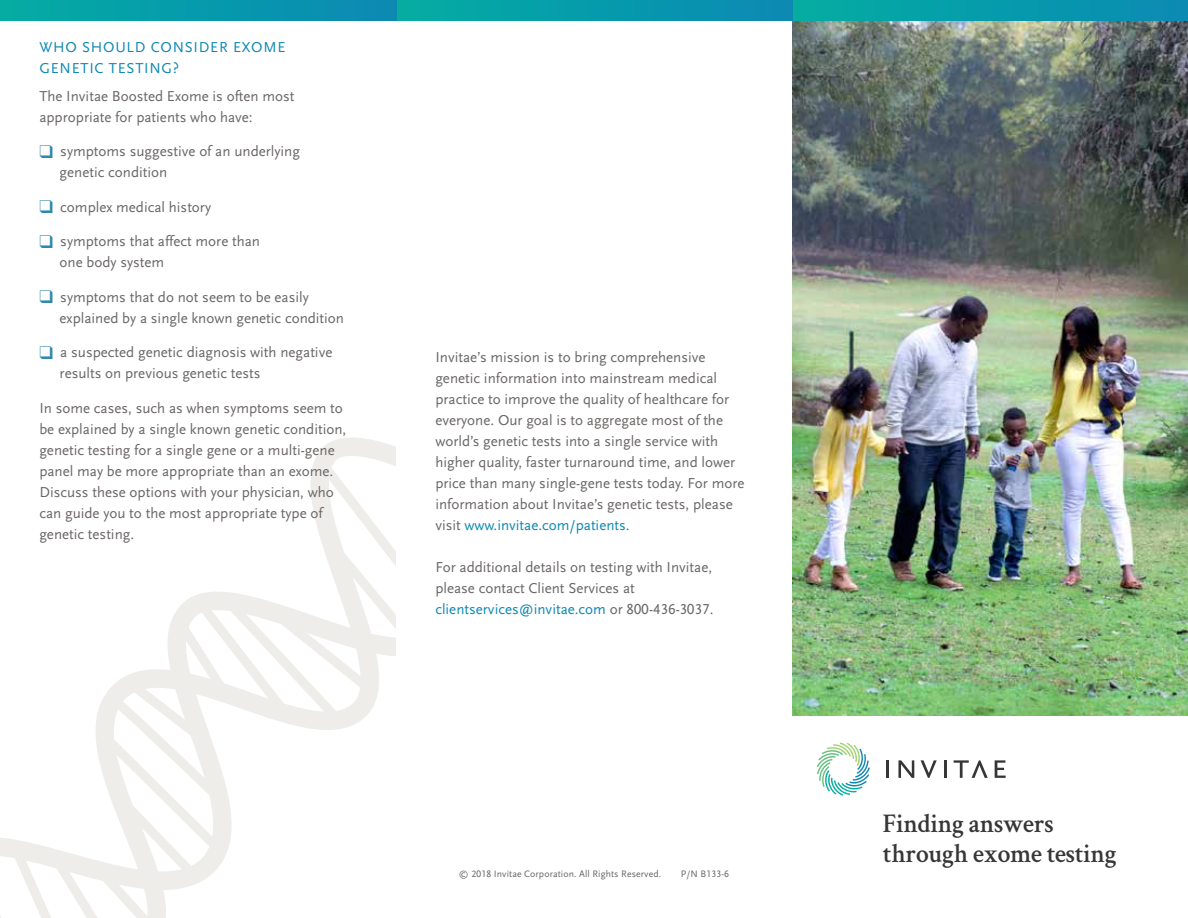
<style>
.page{position:relative;width:1188px;height:918px;background:#fff}
.page>*{position:absolute;margin:0;border:0;box-sizing:border-box;transform-origin:0 0}
.t1{font:600 27px/30px "Crimson Text";letter-spacing:-.01em;color:#373636;scale:.95 1}
.t2{font:15px/21px "Invitae";color:#6a6665}
.t3{font:15px/21px "Invitae";letter-spacing:.05em;color:#0e88b3}
.t4{font:9.75px "Invitae";letter-spacing:.01em;color:#6a6665}
.s1{color:#2e89ab}
.s2{color:#0e88b3}
</style>
<div class="page">
<svg style="left:0;top:437px;width:396px;height:481px"></svg>
<img style="left:792px;top:20px;width:396px;height:696px">
<hr style="left:886px;top:760px;width:3px;height:18px;background:#373636">
<hr style="left:944px;top:760px;width:3px;height:18px;background:#373636">
<svg style="left:995px;top:760px;width:11px;height:18px"></svg>
<svg style="left:921px;top:760px;width:16px;height:18px"></svg>
<svg style="left:954px;top:760px;width:34px;height:18px"></svg>
<svg style="left:898px;top:760px;width:16px;height:18px"></svg>
<svg style="left:817px;top:743px;width:53px;height:53px"></svg>
<div style="left:792px;top:0;width:396px;height:20px;background:linear-gradient(to right,#04ada2,#0a8ab3)"></div>
<div style="left:396px;top:0;width:396px;height:20px;background:linear-gradient(to right,#04ada2,#0b89b4)"></div>
<div style="left:0;top:0;width:396px;height:20px;background:linear-gradient(to right,#03aca3,#0b89b4)"></div>
<p class="t3" style="left:39px;top:37px;width:248px">WHO SHOULD CONSIDER EXOME<br>GENETIC TESTING?</p>
<p class="t2" style="left:39px;top:85px;width:257px">The Invitae Boosted Exome is often most appropriate for patients who have:</p>
<p class="t2" style="left:60px;top:141px;width:242px;text-indent:-20px"><span class="s1">❑</span> symptoms suggestive of an underlying genetic condition</p>
<p class="t2" style="left:39px;top:196px;width:173px"><span class="s1">❑</span> complex medical history</p>
<p class="t2" style="left:60px;top:231px;width:202px;text-indent:-20px"><span class="s1">❑</span> symptoms that affect more than one body system</p>
<p class="t2" style="left:60px;top:286px;width:286px;text-indent:-20px"><span class="s1">❑</span> symptoms that do not seem to be easily explained by a single known genetic condition</p>
<p class="t2" style="left:60px;top:342px;width:274px;text-indent:-20px"><span class="s1">❑</span> a suspected genetic diagnosis with negative results on previous genetic tests</p>
<p class="t2" style="left:39px;top:397px;width:308px">In some cases, such as when symptoms seem to be explained by a single known genetic condition, genetic testing for a single gene or a multi-gene panel may be more appropriate than an exome.<br>Discuss these options with your physician, who can guide you to the most appropriate type of genetic testing.</p>
<p class="t2" style="left:435px;top:347px;width:311px">Invitae’s mission is to bring comprehensive genetic information into mainstream medical practice to improve the quality of healthcare for everyone. Our goal is to aggregate most of the world’s genetic tests into a single service with higher quality, faster turnaround time, and lower price than many single-gene tests today. For more information about Invitae’s genetic tests, please visit <span class="s2">www.invitae.com/patients</span>.</p>
<p class="t2" style="left:435px;top:557px;width:280px">For additional details on testing with Invitae, please contact Client Services at <span class="s2">clientservices@invitae.com</span> or 800-436-3037.</p>
<p class="t4" style="left:459px;top:869px;width:204px">© 2018 Invitae Corporation. All Rights Reserved.</p>
<p class="t4" style="left:681px;top:869px;width:50px">P/N B133-6</p>
<h1 class="t1" style="left:883px;top:806px;width:248px">Finding answers through exome testing</h1>
</div>
